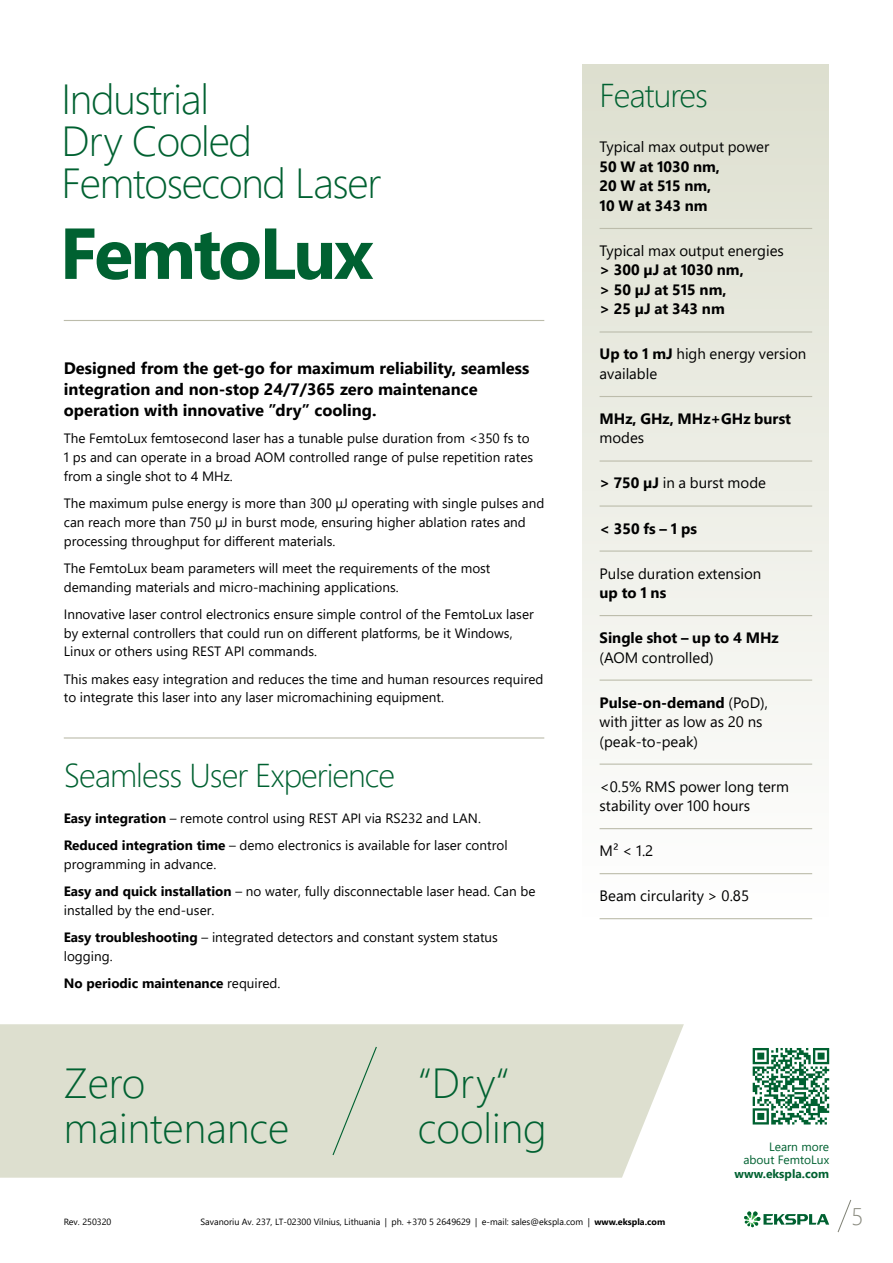
<style>
.page{position:relative;width:893px;height:1263px;background:#fff}
.page>*{position:absolute;margin:0;border:0;box-sizing:border-box;transform-origin:0 0}
.t1{font:700 72px "Segoe UI";letter-spacing:-.04em;color:#006131}
.t2{font:300 42px/42px "Segoe UI";letter-spacing:-.03em;color:#006131}
.t3{font:300 42px/45px "Segoe UI";color:#006131}
.t4{font:300 33px "Segoe UI";letter-spacing:-.03em;color:#006131}
.t5{font:300 24px "Segoe UI";color:#8a8b80}
.t6{font:700 16.5px/21px "Segoe UI";color:#000}
.t7{font:15px/19.5px "Segoe UI";color:#000}
.t8{font:700 15px/19.5px "Segoe UI";color:#000}
.t9{font:13.5px/18.8px "Segoe UI";color:#000}
.t10{font:700 13.5px/27.3px "Segoe UI";color:#000}
.t11{font:12px/13.5px "Segoe UI";color:#006131;text-align:right}
.t12{font:700 12px "Segoe UI";color:#006131}
.t13{font:9px "Segoe UI";color:#000}
.s1{font-weight:700}
.s2{font-weight:400}
</style>
<div class="page">
<svg style="left:837px;top:1200px;width:15px;height:33px"></svg>
<svg style="left:744px;top:1211px;width:85px;height:16px"></svg>
<div style="left:0;top:1024px;width:684px;height:154px;background:#dddfcf"></div>
<div style="left:583px;top:64px;width:246px;height:855px;background:linear-gradient(to bottom,#dddfcf,#fefefe)"></div>
<hr style="left:64px;top:320px;width:480px;height:1px;background:#bcbcab">
<hr style="left:64px;top:737px;width:480px;height:1px;background:#bcbcab">
<hr style="left:600px;top:228px;width:212px;height:1px;background:#bcbcab">
<hr style="left:600px;top:331px;width:212px;height:2px;background:#bcbcab">
<hr style="left:600px;top:396px;width:212px;height:1px;background:#bcbcab">
<hr style="left:600px;top:460px;width:212px;height:2px;background:#bcbcab">
<hr style="left:600px;top:505px;width:212px;height:2px;background:#bcbcab">
<hr style="left:600px;top:550px;width:212px;height:2px;background:#bcbcab">
<hr style="left:600px;top:615px;width:212px;height:1px;background:#bcbcab">
<hr style="left:600px;top:679px;width:212px;height:2px;background:#bcbcab">
<hr style="left:600px;top:763px;width:212px;height:2px;background:#bcbcab">
<hr style="left:600px;top:828px;width:212px;height:1px;background:#bcbcab">
<hr style="left:600px;top:873px;width:212px;height:1px;background:#bcbcab">
<hr style="left:600px;top:918px;width:212px;height:1px;background:#bcbcab">
<div style="left:332px;top:1045px;width:46px;height:111px;background:#dddfcf"></div>
<svg style="left:753px;top:1048px;width:76px;height:76px"></svg>
<h2 class="t2" style="left:62px;top:74px;width:321px">Industrial<br>Dry Cooled<br>Femtosecond Laser</h2>
<h1 class="t1" style="left:60px;top:185px;width:316px">FemtoLux</h1>
<p class="t6" style="left:64px;top:356px;width:467px">Designed from the get-go for maximum reliability, seamless integration and non-stop 24/7/365 zero maintenance operation with innovative ”dry” cooling.</p>
<p class="t9" style="left:64px;top:428px;width:471px">The FemtoLux femtosecond laser has a tunable pulse duration from &lt;350 fs to<br>1 ps and can operate in a broad AOM controlled range of pulse repetition rates from a single shot to 4 MHz.</p>
<p class="t9" style="left:64px;top:493px;width:482px">The maximum pulse energy is more than 300 μJ operating with single pulses and can reach more than 750 µJ in burst mode, ensuring higher ablation rates and processing throughput for different materials.</p>
<p class="t9" style="left:64px;top:557px;width:428px">The FemtoLux beam parameters will meet the requirements of the most demanding materials and micro-machining applications.</p>
<p class="t9" style="left:64px;top:603px;width:471px">Innovative laser control electronics ensure simple control of the FemtoLux laser by external controllers that could run on different platforms, be it Windows,<br>Linux or others using REST API commands.</p>
<p class="t9" style="left:64px;top:668px;width:481px">This makes easy integration and reduces the time and human resources required to integrate this laser into any laser micromachining equipment.</p>
<h3 class="t4" style="left:64px;top:744px;width:333px">Seamless User Experience</h3>
<p class="t9" style="left:64px;top:803px;width:445px;line-height:27.3px"><span class="s1">Easy integration</span> – remote control using REST API via RS232 and LAN.<br><span class="s1">Reduced integration time</span> – demo electronics is available for laser control</p>
<p class="t9" style="left:64px;top:849px;width:473px;line-height:27.3px">programming in advance.<br><span class="s1">Easy and quick installation</span> – no water, fully disconnectable laser head. Can be</p>
<p class="t9" style="left:64px;top:895px;width:436px;line-height:27.3px">installed by the end-user.<br><span class="s1">Easy troubleshooting</span> – integrated detectors and constant system status</p>
<p class="t10" style="left:64px;top:942px;width:218px"><span class="s2">logging.<br></span>No periodic maintenance <span class="s2">required.</span></p>
<h2 class="t3" style="left:64px;top:1056px;width:227px">Zero maintenance</h2>
<h2 class="t3" style="left:418px;top:1056px;width:130px">“Dry“ cooling</h2>
<h3 class="t4" style="left:600px;top:65px;width:110px">Features</h3>
<p class="t7" style="left:600px;top:136px;width:171px">Typical max output power</p>
<p class="t8" style="left:600px;top:156px;width:122px">50 W at 1030 nm,<br>20 W at 515 nm,<br>10 W at 343 nm</p>
<p class="t7" style="left:600px;top:239px;width:186px">Typical max output energies</p>
<p class="t8" style="left:600px;top:259px;width:146px">&gt; 300 µJ at 1030 nm, &gt; 50 µJ at 515 nm,<br>&gt; 25 µJ at 343 nm</p>
<p class="t7" style="left:600px;top:343px;width:208px"><span class="s1">Up to 1 mJ</span> high energy version available</p>
<p class="t8" style="left:600px;top:408px;width:193px">MHz, GHz, MHz+GHz burst</p>
<p class="t7" style="left:600px;top:427px;width:46px">modes</p>
<p class="t7" style="left:600px;top:472px;width:168px"><span class="s1">&gt; 750 µJ</span> in a burst mode</p>
<p class="t8" style="left:600px;top:517px;width:99px">&lt; 350 fs – 1 ps</p>
<p class="t7" style="left:600px;top:562px;width:163px">Pulse duration extension</p>
<p class="t8" style="left:600px;top:582px;width:68px">up to 1 ns</p>
<p class="t8" style="left:600px;top:627px;width:181px">Single shot – up to 4 MHz</p>
<p class="t7" style="left:600px;top:646px;width:116px">(AOM controlled)</p>
<p class="t7" style="left:600px;top:691px;width:170px"><span class="s1">Pulse-on-demand</span> (PoD), with jitter as low as 20 ns (peak-to-peak)</p>
<p class="t7" style="left:600px;top:775px;width:191px">&lt;0.5% RMS power long term stability over 100 hours</p>
<p class="t7" style="left:600px;top:840px;width:55px">M² &lt; 1.2</p>
<p class="t7" style="left:600px;top:885px;width:151px">Beam circularity &gt; 0.85</p>
<p class="t11" style="left:743px;top:1138px;width:87px">Learn more about FemtoLux</p>
<p class="t12" style="left:735px;top:1162px;width:96px">www.ekspla.com</p>
<p class="t13" style="left:64px;top:1213px;width:49px">Rev. 250320</p>
<p class="t13" style="left:200px;top:1213px;width:466px">Savanoriu Av. 237, LT-02300 Vilnius, Lithuania | ph. +370 5 2649629 | e-mail: sales@ekspla.com | <span class="s1">www.ekspla.com</span></p>
<h3 class="t5" style="left:851px;top:1193px;width:14px">5</h3>
</div>
